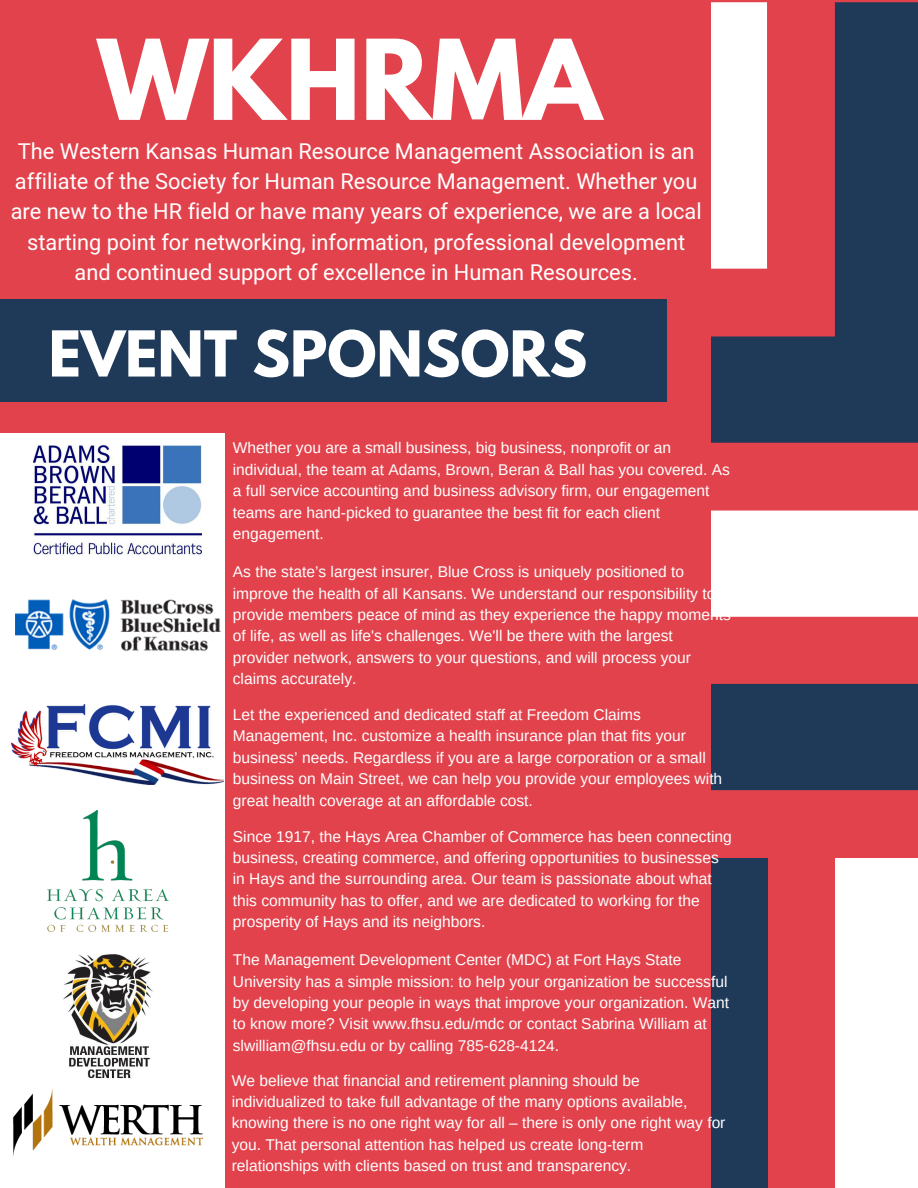
<style>
.page{position:relative;width:918px;height:1188px;background:#e2424c}
.page>*{position:absolute;margin:0;border:0;box-sizing:border-box;transform-origin:0 0}
.t1{font:700 98.55px "League Spartan";color:#fff}
.t2{font:700 55.95px "League Spartan";color:#fff}
.t3{font:21.75px/30.3px "Heebo";color:#fff;text-align:center}
.t4{font:15.6px/21.3px "Arimo";color:#fff}
</style>
<div class="page">
<div style="left:711px;top:683px;width:207px;height:107px;background:#1f3959"></div>
<div style="left:711px;top:510px;width:207px;height:107px;background:#fff"></div>
<svg style="left:711px;top:2px;width:207px;height:441px;fill:#1f3959"></svg>
<div style="left:711px;top:2px;width:56px;height:267px;background:#fff"></div>
<div style="left:835px;top:858px;width:83px;height:330px;background:#fff"></div>
<div style="left:711px;top:858px;width:56px;height:330px;background:#1f3959"></div>
<div style="left:0;top:299px;width:667px;height:103px;background:#1f3959"></div>
<div style="left:0;top:434px;width:224px;height:754px;background:#fff"></div>
<img style="left:13px;top:1087px;width:191px;height:70px">
<img style="left:34px;top:445px;width:167px;height:110px">
<img style="left:47px;top:810px;width:122px;height:122px">
<img style="left:63px;top:954px;width:90px;height:125px">
<img style="left:16px;top:599px;width:204px;height:52px">
<img style="left:11px;top:704px;width:213px;height:80px">
<h1 class="t1" style="left:98px;top:31px;width:505px">WKHRMA</h1>
<p class="t3" style="left:11px;top:137px;width:692px">The Western Kansas Human Resource Management Association is an affiliate of the Society for Human Resource Management. Whether you are new to the HR field or have many years of experience, we are a local starting point for networking, information, professional development and continued support of excellence in Human Resources.</p>
<h2 class="t2" style="left:49px;top:326px;width:540px">EVENT SPONSORS</h2>
<p class="t4" style="left:233px;top:437px;width:499px">Whether you are a small business, big business, nonprofit or an individual, the team at Adams, Brown, Beran &amp; Ball has you covered. As a full service accounting and business advisory firm, our engagement teams are hand-picked to guarantee the best fit for each client engagement.</p>
<p class="t4" style="left:233px;top:561px;width:500px">As the state’s largest insurer, Blue Cross is uniquely positioned to improve the health of all Kansans. We understand our responsibility to provide members peace of mind as they experience the happy moments of life, as well as life's challenges. We'll be there with the largest provider network, answers to your questions, and will process your claims accurately.</p>
<p class="t4" style="left:233px;top:704px;width:491px">Let the experienced and dedicated staff at Freedom Claims Management, Inc. customize a health insurance plan that fits your business’ needs. Regardless if you are a large corporation or a small business on Main Street, we can help you provide your employees with great health coverage at an affordable cost.</p>
<p class="t4" style="left:233px;top:825px;width:500px">Since 1917, the Hays Area Chamber of Commerce has been connecting business, creating commerce, and offering opportunities to businesses in Hays and the surrounding area. Our team is passionate about what this community has to offer, and we are dedicated to working for the prosperity of Hays and its neighbors.</p>
<p class="t4" style="left:233px;top:949px;width:498px">The Management Development Center (MDC) at Fort Hays State University has a simple mission: to help your organization be successful by developing your people in ways that improve your organization. Want to know more? Visit www.fhsu.edu/mdc or contact Sabrina William at slwilliam@fhsu.edu or by calling 785-628-4124.</p>
<p class="t4" style="left:232px;top:1070px;width:495px">We believe that financial and retirement planning should be individualized to take full advantage of the many options available, knowing there is no one right way for all – there is only one right way for you. That personal attention has helped us create long-term relationships with clients based on trust and transparency.</p>
</div>
